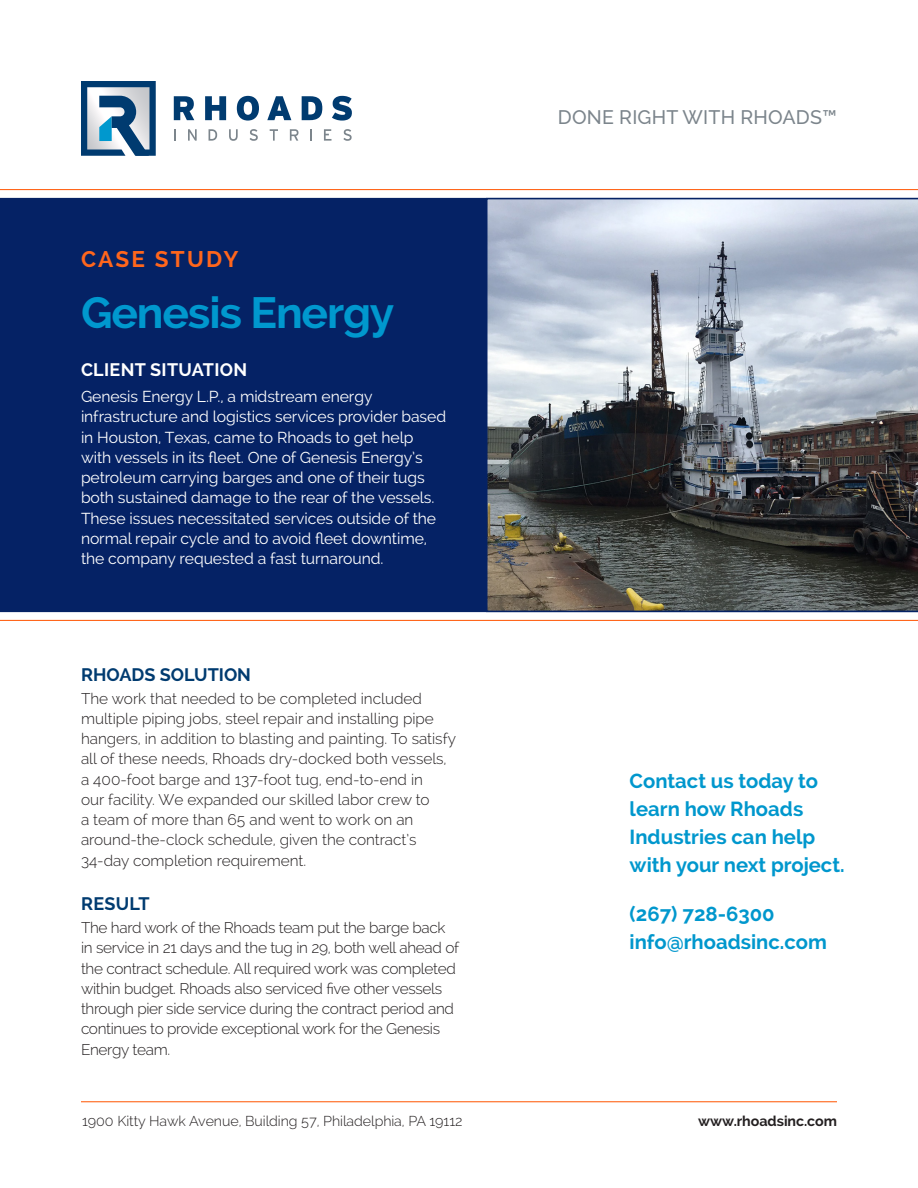
<style>
.page{position:relative;width:918px;height:1188px;background:#fff}
.page>*{position:absolute;margin:0;border:0;box-sizing:border-box;transform-origin:0 0}
.t1{font:700 43.5px "Raleway";letter-spacing:-.025em;color:#0098ce}
.t2{font:700 22.5px "Raleway";letter-spacing:.095em;color:#ff661c}
.t3{font:700 20.25px/27.8px "Raleway";color:#0097cd}
.t4{font:500 19.5px "Raleway";letter-spacing:.01em;color:#7c858c}
.t5{font:700 18px "Raleway";color:#003b70}
.t6{font:700 18px "Raleway";letter-spacing:.015em;color:#fff}
.t7{font:15.75px/20.2px "Raleway";letter-spacing:-.005em;color:#fff}
.t8{font:300 15.3px/20.2px "Raleway";letter-spacing:-.005em;color:#231f20}
.t9{font:300 14.25px "Raleway";letter-spacing:-.005em;color:#231f20}
.t10{font:700 14.25px "Raleway";letter-spacing:-.005em;color:#231f20}
</style>
<div class="page">
<div style="left:0;top:198px;width:486px;height:414px;background:#052265"></div>
<svg style="left:174px;top:96px;width:20px;height:24px"></svg>
<svg style="left:205px;top:96px;width:21px;height:24px"></svg>
<svg style="left:237px;top:96px;width:22px;height:25px"></svg>
<svg style="left:267px;top:96px;width:24px;height:24px"></svg>
<svg style="left:302px;top:96px;width:20px;height:24px"></svg>
<svg style="left:332px;top:96px;width:20px;height:25px"></svg>
<svg style="left:81px;top:81px;width:75px;height:75px"></svg>
<svg style="left:174px;top:129px;width:2px;height:12px"></svg>
<svg style="left:188px;top:129px;width:9px;height:12px"></svg>
<svg style="left:209px;top:129px;width:8px;height:12px"></svg>
<svg style="left:229px;top:129px;width:9px;height:12px"></svg>
<svg style="left:250px;top:129px;width:8px;height:12px"></svg>
<svg style="left:270px;top:129px;width:8px;height:12px"></svg>
<svg style="left:290px;top:129px;width:9px;height:12px"></svg>
<svg style="left:310px;top:129px;width:2px;height:12px"></svg>
<svg style="left:324px;top:129px;width:7px;height:12px"></svg>
<svg style="left:343px;top:129px;width:9px;height:12px"></svg>
<hr style="left:81px;top:1101px;width:756px;height:1px;background:#ff661c">
<hr style="left:0;top:189px;width:918px;height:1px;background:#ff661c">
<hr style="left:0;top:620px;width:918px;height:1px;background:#ff661c">
<svg style="left:486px;top:198px;width:432px;height:414px;background:#81868d"></svg>
<p class="t2" style="left:81px;top:246px;width:159px">CASE STUDY</p>
<p class="t1" style="left:81px;top:288px;width:315px">Genesis Energy</p>
<p class="t6" style="left:81px;top:360px;width:168px">CLIENT SITUATION</p>
<p class="t7" style="left:81px;top:386px;width:367px">Genesis Energy L.P., a midstream energy infrastructure and logistics services provider based in Houston, Texas, came to Rhoads to get help with vessels in its fleet. One of Genesis Energy’s petroleum carrying barges and one of their tugs both sustained damage to the rear of the vessels.<br>These issues necessitated services outside of the normal repair cycle and to avoid fleet downtime, the company requested a fast turnaround.</p>
<p class="t5" style="left:81px;top:664px;width:172px">RHOADS SOLUTION</p>
<p class="t8" style="left:81px;top:688px;width:377px">The work that needed to be completed included multiple piping jobs, steel repair and installing pipe hangers, in addition to blasting and painting. To satisfy all of these needs, Rhoads dry-docked both vessels, a 400-foot barge and 137-foot tug, end-to-end in<br>our facility. We expanded our skilled labor crew to<br>a team of more than 65 and went to work on an around-the-clock schedule, given the contract’s 34-day completion requirement.</p>
<p class="t5" style="left:81px;top:894px;width:70px">RESULT</p>
<p class="t8" style="left:81px;top:917px;width:380px">The hard work of the Rhoads team put the barge back in service in 21 days and the tug in 29, both well ahead of the contract schedule. All required work was completed within budget. Rhoads also serviced five other vessels through pier side service during the contract period and continues to provide exceptional work for the Genesis Energy team.</p>
<p class="t4" style="left:558px;top:106px;width:281px">DONE RIGHT WITH RHOADS™</p>
<p class="t3" style="left:630px;top:768px;width:217px">Contact us today to learn how Rhoads<br>Industries can help with your next project.</p>
<p class="t3" style="left:630px;top:900px;width:199px">(267) 728-6300 info@rhoadsinc.com</p>
<p class="t9" style="left:82px;top:1112px;width:382px">1900 Kitty Hawk Avenue, Building 57, Philadelphia, PA 19112</p>
<p class="t10" style="left:698px;top:1113px;width:140px">www.rhoadsinc.com</p>
</div>
